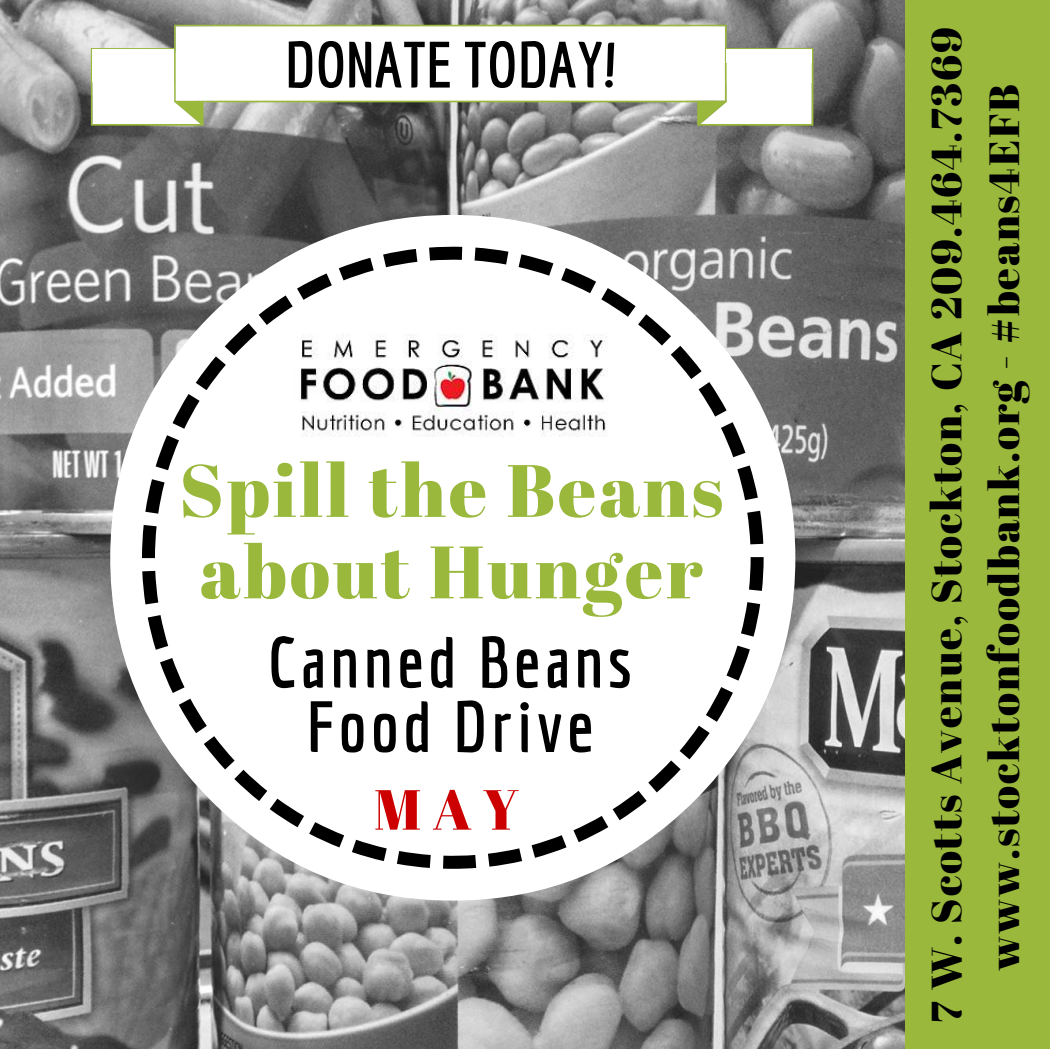
<style>
.page{position:relative;width:1050px;height:1049px;background:#fff}
.page>*{position:absolute;margin:0;border:0;box-sizing:border-box;transform-origin:0 0}
.t1{font:74.02px/81.4px "Abril Fatface";letter-spacing:.04em;color:#99b83c}
.t2{font:700 70.35px/64.4px "Economica";letter-spacing:.06em;color:#000;text-align:center}
.t3{font:700 63.52px "Economica";color:#000}
.t4{font:56.35px "Abril Fatface";color:#c00}
.t5{font:42.35px/57.8px "Abril Fatface";letter-spacing:.04em;color:#000;text-align:center}
</style>
<div class="page">
<div style="left:0;top:0;width:1050px;height:1048px;background:#99b83c"></div>
<img style="left:0;top:0;width:904px;height:1048px">
<svg style="left:110px;top:215px;width:685px;height:685px;background:#a8a8a8"></svg>
<svg style="left:142px;top:246px;width:622px;height:622px;background:#e2e2e2"></svg>
<img style="left:285px;top:325px;width:335px;height:126px">
<svg style="left:91px;top:25px;width:722px;height:101px;background:#e2e3de"></svg>
<h3 class="t3" style="left:285px;top:27px;width:335px">DONATE TODAY!</h3>
<h1 class="t1" style="left:179px;top:447px;width:546px">Spill the Beans about Hunger</h1>
<h2 class="t2" style="left:268px;top:629px;width:366px">Canned Beans<br>Food Drive</h2>
<h3 class="t4" style="left:374px;top:769px;width:147px">MAY</h3>
<p class="t5" style="left:916px;top:1022px;width:997px;rotate:-90deg">7 W. Scotts Avenue, Stockton, CA 209.464.7369 www.stocktonfoodbank.org - #beans4EFB</p>
</div>
